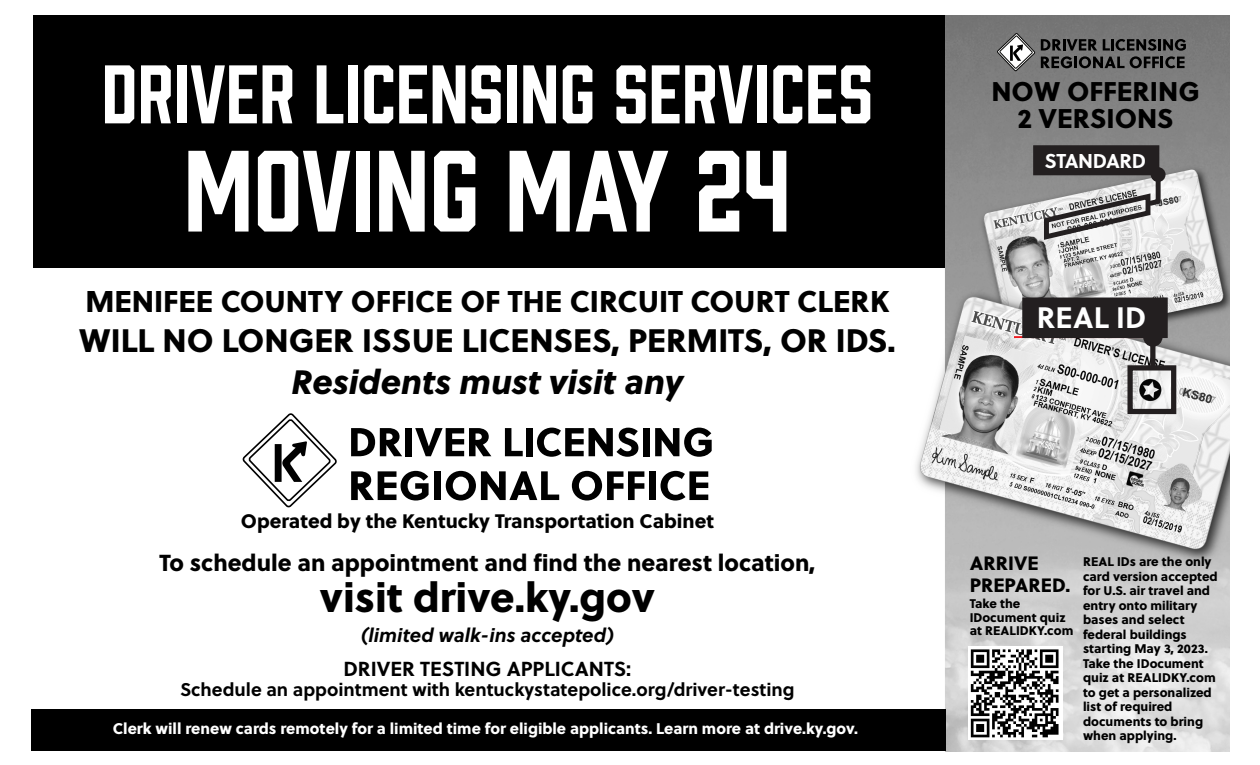
<style>
.page{position:relative;width:1260px;height:765px;background:#fff}
.page>*{position:absolute;margin:0;border:0;box-sizing:border-box;transform-origin:0 0}
.t1{font:106.25px "Prohibition";color:#fff}
.t2{font:76.25px "Prohibition";color:#fff}
.t3{font:41px "Soleil Xb";color:#000}
.t4{font:italic 33.75px "Soleil Xb";color:#000}
.t5{font:32.5px "Soleil Xb";color:#000}
.t6{font:30px "Soleil Xb";color:#000}
.t7{font:700 29.5px "Soleil";color:#fff}
.t8{font:27px/26.1px "Soleil Xb";color:#000;text-align:center}
.t9{font:23.12px "Soleil Xb";color:#000}
.t10{font:700 20.25px "Soleil";color:#000}
.t11{font:700 20px "Soleil";letter-spacing:-.025em;color:#fff}
.t12{font:19.5px "Soleil Xb";color:#000}
.t13{font:italic 700 19.38px "Soleil";color:#000}
.t14{font:19.38px/21.2px "Soleil Xb";color:#000}
.t15{font:700 18.38px "Soleil";color:#000}
.t16{font:15.5px "Soleil Xb";color:#fff}
.t17{font:12.5px/14.5px "Soleil Xb";color:#000}
</style>
<div class="page">
<img style="left:898px;top:15px;width:332px;height:737px">
<div style="left:31px;top:709px;width:914px;height:42px;background:#000"></div>
<div style="left:33px;top:16px;width:912px;height:252px;background:#000"></div>
<img style="left:968px;top:646px;width:94px;height:93px">
<div style="left:1033px;top:145px;width:126px;height:30px;background:#231f20;border:1px solid #231f20"></div>
<svg style="left:1042px;top:165px;width:121px;height:78px"></svg>
<div style="left:1152px;top:168px;width:13px;height:13px;background:#231f20;border-radius:50%"></div>
<div style="left:1151px;top:167px;width:15px;height:15px;border:2px solid #231f20;border-radius:50%"></div>
<hr style="left:1014px;top:336px;width:139px;height:2px;background:#ee1d23">
<div style="left:1022px;top:298px;width:146px;height:40px;background:#231f20"></div>
<div style="left:1127px;top:365px;width:49px;height:49px;border:5px solid #231f20"></div>
<div style="left:1150px;top:333px;width:5px;height:33px;background:#231f20"></div>
<div style="left:1144px;top:328px;width:18px;height:18px;background:#231f20;border-radius:50%"></div>
<div style="left:1143px;top:327px;width:20px;height:20px;border:2px solid #231f20;border-radius:50%"></div>
<svg style="left:996px;top:33px;width:190px;height:39px;background:#616160"></svg>
<svg style="left:242px;top:413px;width:95px;height:95px"></svg>
<svg style="left:351px;top:428px;width:51px;height:28px"></svg>
<div style="left:406px;top:428px;width:6px;height:28px;background:#000"></div>
<svg style="left:415px;top:428px;width:76px;height:28px"></svg>
<svg style="left:505px;top:428px;width:18px;height:28px"></svg>
<div style="left:526px;top:428px;width:6px;height:28px;background:#000"></div>
<svg style="left:537px;top:428px;width:101px;height:29px"></svg>
<div style="left:643px;top:428px;width:6px;height:28px;background:#000"></div>
<svg style="left:655px;top:428px;width:57px;height:29px"></svg>
<svg style="left:351px;top:471px;width:78px;height:30px"></svg>
<div style="left:434px;top:471px;width:7px;height:29px;background:#000"></div>
<svg style="left:446px;top:471px;width:113px;height:30px"></svg>
<svg style="left:572px;top:471px;width:72px;height:30px"></svg>
<div style="left:649px;top:471px;width:7px;height:29px;background:#000"></div>
<svg style="left:661px;top:471px;width:47px;height:30px"></svg>
<h2 class="t2" style="left:102px;top:41px;width:773px">DRIVER LICENSING SERVICES</h2>
<h1 class="t1" style="left:184px;top:117px;width:609px">MOVING MAY 24</h1>
<h3 class="t11" style="left:1045px;top:145px;width:103px">STANDARD</h3>
<h3 class="t8" style="left:991px;top:77px;width:210px">NOW OFFERING<br>2 VERSIONS</h3>
<h3 class="t6" style="left:85px;top:278px;width:806px">MENIFEE COUNTY OFFICE OF THE CIRCUIT COURT CLERK</h3>
<h3 class="t5" style="left:79px;top:314px;width:818px">WILL NO LONGER ISSUE LICENSES, PERMITS, OR IDS.</h3>
<h3 class="t4" style="left:291px;top:356px;width:393px">Residents must visit any</h3>
<h3 class="t12" style="left:241px;top:505px;width:475px">Operated by the Kentucky Transportation Cabinet</h3>
<h3 class="t9" style="left:159px;top:545px;width:657px">To schedule an appointment and find the nearest location,</h3>
<h3 class="t3" style="left:320px;top:565px;width:336px">visit drive.ky.gov</h3>
<h3 class="t13" style="left:361px;top:620px;width:254px">(limited walk-ins accepted)</h3>
<h3 class="t10" style="left:343px;top:653px;width:289px">DRIVER TESTING APPLICANTS:</h3>
<h3 class="t15" style="left:180px;top:675px;width:616px">Schedule an appointment with kentuckystatepolice.org/driver-testing</h3>
<p class="t16" style="left:113px;top:716px;width:747px">Clerk will renew cards remotely for a limited time for eligible applicants. Learn more at drive.ky.gov.</p>
<h3 class="t7" style="left:1037px;top:295px;width:111px">REAL ID</h3>
<h3 class="t14" style="left:970px;top:552px;width:102px">ARRIVE<br>PREPARED.</h3>
<p class="t17" style="left:970px;top:596px;width:105px;line-height:13.5px">Take the<br>IDocument quiz at REALIDKY.com</p>
<p class="t17" style="left:1083px;top:554px;width:136px">REAL IDs are the only card version accepted for U.S. air travel and entry onto military bases and select federal buildings starting May 3, 2023.<br>Take the IDocument quiz at REALIDKY.com to get a personalized list of required documents to bring when applying.</p>
</div>
